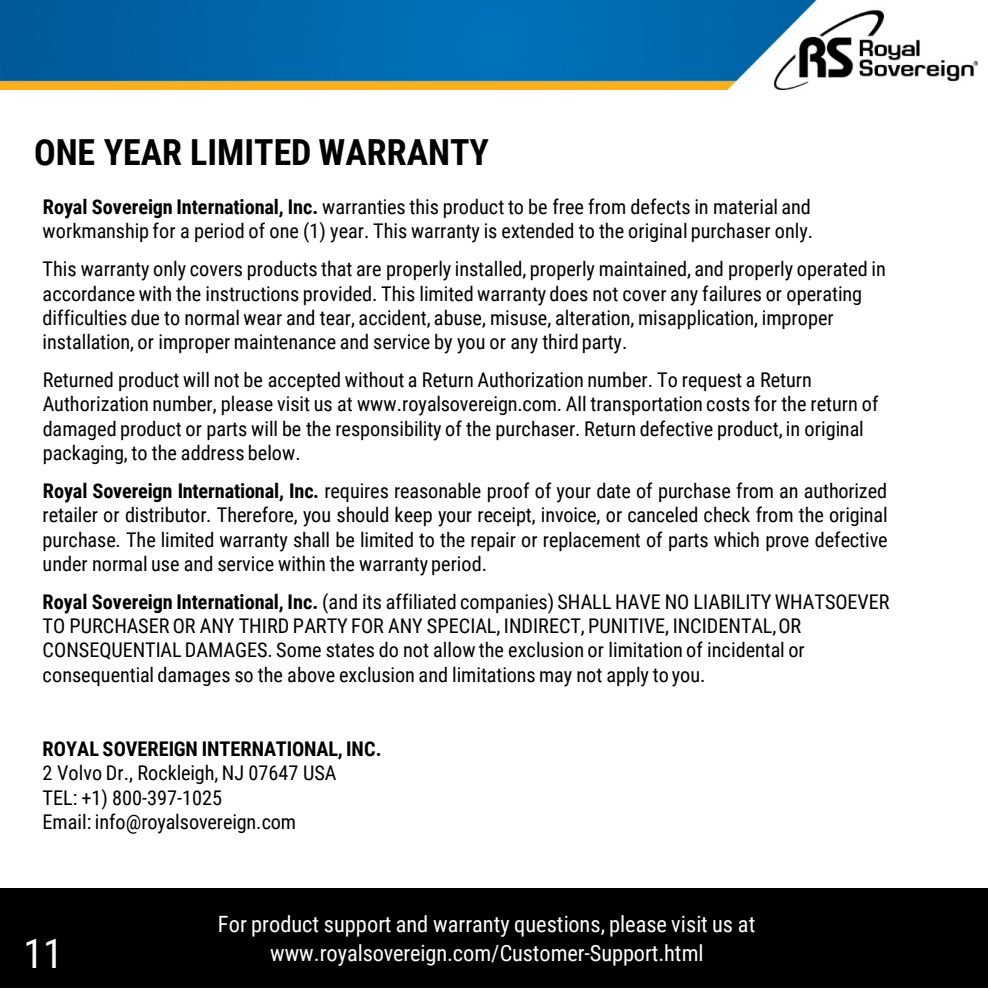
<style>
.page{position:relative;width:988px;height:990px;background:#fff}
.page>*{position:absolute;margin:0;border:0;box-sizing:border-box;transform-origin:0 0}
.t1{font:40.5px "Roboto Condensed";color:#fff}
.t2{font:700 36px "Roboto Condensed";color:#000}
.t3{font:22.5px "Roboto Condensed";color:#fff}
.t4{font:20.25px/24.3px "Roboto Condensed";color:#000}
.t5{font:700 20.25px "Roboto Condensed";color:#000}
.s1{font-weight:700}
</style>
<div class="page">
<div style="left:0;top:887px;width:988px;height:99px;background:#000"></div>
<img style="left:0;top:1px;width:979px;height:89px">
<h2 class="t2" style="left:34px;top:127px;width:456px">ONE YEAR LIMITED WARRANTY</h2>
<p class="t4" style="left:43px;top:194px;width:772px"><span class="s1">Royal Sovereign International, Inc.</span> warranties this product to be free from defects in material and workmanship for a period of one (1) year. This warranty is extended to the original purchaser only.</p>
<p class="t4" style="left:43px;top:256px;width:845px">This warranty only covers products that are properly installed, properly maintained, and properly operated in accordance with the instructions provided. This limited warranty does not cover any failures or operating difficulties due to normal wear and tear, accident, abuse, misuse, alteration, misapplication, improper installation, or improper maintenance and service by you or any third party.</p>
<p class="t4" style="left:43px;top:367px;width:837px">Returned product will not be accepted without a Return Authorization number. To request a Return Authorization number, please visit us at www.royalsovereign.com. All transportation costs for the return of damaged product or parts will be the responsibility of the purchaser. Return defective product, in original packaging, to the address below.</p>
<p class="t4" style="left:43px;top:477px;width:846px;text-align:justify"><span class="s1">Royal Sovereign International, Inc.</span> requires reasonable proof of your date of purchase from an authorized retailer or distributor. Therefore, you should keep your receipt, invoice, or canceled check from the original purchase. The limited warranty shall be limited to the repair or replacement of parts which prove defective under normal use and service within the warranty period.</p>
<p class="t4" style="left:43px;top:588px;width:848px"><span class="s1">Royal Sovereign International, Inc.</span> (and its affiliated companies) SHALL HAVE NO LIABILITY WHATSOEVER<br>TO PURCHASER OR ANY THIRD PARTY FOR ANY SPECIAL, INDIRECT, PUNITIVE, INCIDENTAL,OR</p>
<p class="t4" style="left:43px;top:637px;width:763px">CONSEQUENTIAL DAMAGES. Some states do not allow the exclusion or limitation of incidental or consequential damages so the above exclusion and limitations may not apply to you.</p>
<p class="t5" style="left:43px;top:734px;width:340px">ROYAL SOVEREIGN INTERNATIONAL, INC.</p>
<p class="t4" style="left:43px;top:759px;width:295px">2 Volvo Dr., Rockleigh, NJ 07647 USA<br>TEL: +1) 800-397-1025</p>
<p class="t4" style="left:43px;top:808px;width:255px">Email: info@royalsovereign.com</p>
<p class="t1" style="left:24px;top:925px;width:41px">11</p>
<p class="t3" style="left:218px;top:907px;width:539px">For product support and warranty questions, please visit us at</p>
<p class="t3" style="left:270px;top:937px;width:435px">www.royalsovereign.com/Customer-Support.html</p>
</div>
